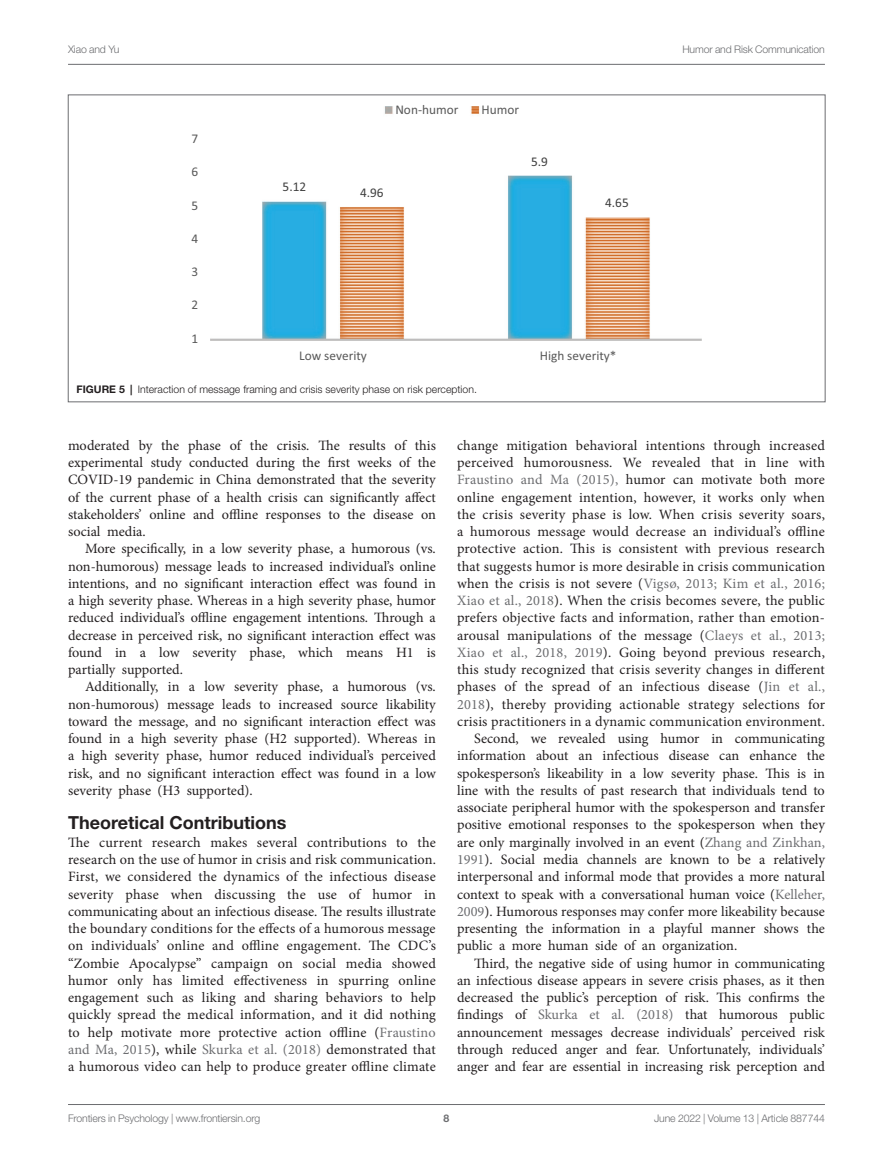
<style>
.page{position:relative;width:893px;height:1170px;background:#fff}
.page>*{position:absolute;margin:0;border:0;box-sizing:border-box;transform-origin:0 0}
.HEAD_2{font:700 18px "Helvetica Neue LT Std";color:#231f20}
.TEXT_FLUSH{font:14.25px/17.2px "Minion Pro";letter-spacing:.005em;color:#231f20;text-align:justify}
.TEXT{font:14.25px/17.2px "Minion Pro";color:#231f20;text-align:justify}
.t1{font:13.35px "Calibri";color:#595959}
.t2{font:13.35px "Calibri";color:#404040}
.t3{font:300 10.5px "Helvetica Neue LT Std";letter-spacing:-.015em;color:#6c6d70}
.FIG_LEG{font:300 10.5px "Helvetica Neue LT Std";color:#231f20}
.t4{font:700 10.5px "Helvetica Neue LT Std";color:#6c6d70}
.s1{font-weight:700}
.s2{color:#6c6d70}
</style>
<div class="page">
<hr style="left:68px;top:64px;width:757px;height:1px;background:#6c6d70">
<hr style="left:68px;top:1104px;width:757px;height:1px;background:#6c6d70">
<img style="left:210px;top:106px;width:492px;height:234px">
<p class="t3" style="left:68px;top:42px;width:53px">Xiao and Yu</p>
<p class="t3" style="left:682px;top:42px;width:144px">Humor and Risk Communication</p>
<p class="t1" style="left:191px;top:129px;width:8px">7</p>
<p class="t1" style="left:191px;top:162px;width:8px">6</p>
<p class="t1" style="left:191px;top:196px;width:8px">5</p>
<p class="t1" style="left:191px;top:229px;width:8px">4</p>
<p class="t1" style="left:191px;top:262px;width:8px">3</p>
<p class="t1" style="left:191px;top:296px;width:8px">2</p>
<p class="t1" style="left:191px;top:329px;width:8px">1</p>
<p class="t2" style="left:283px;top:178px;width:25px">5.12</p>
<p class="t1" style="left:395px;top:100px;width:64px">Non-humor</p>
<p class="t1" style="left:482px;top:100px;width:39px">Humor</p>
<p class="t2" style="left:360px;top:183px;width:25px">4.96</p>
<p class="t2" style="left:531px;top:152px;width:18px">5.9</p>
<p class="t2" style="left:605px;top:193px;width:25px">4.65</p>
<p class="t1" style="left:299px;top:346px;width:69px">Low severity</p>
<p class="t1" style="left:540px;top:346px;width:78px">High severity*</p>
<p class="FIG_LEG" style="left:77px;top:383px;width:402px"><span class="s1">FIGURE 5 |</span> Interaction of message framing and crisis severity phase on risk perception.</p>
<p class="TEXT_FLUSH" style="left:68px;top:436px;width:369px">moderated by the phase of the crisis. The results of this experimental study conducted during the first weeks of the COVID-19 pandemic in China demonstrated that the severity of the current phase of a health crisis can significantly affect stakeholders’ online and offline responses to the disease on social media.</p>
<p class="TEXT" style="left:68px;top:540px;width:369px;text-indent:17px">More specifically, in a low severity phase, a humorous (vs. non-humorous) message leads to increased individual’s online intentions, and no significant interaction effect was found in a high severity phase. Whereas in a high severity phase, humor reduced individual’s offline engagement intentions. Through a decrease in perceived risk, no significant interaction effect was found in a low severity phase, which means H1 is partially supported.</p>
<p class="TEXT" style="left:68px;top:678px;width:369px;text-indent:17px">Additionally, in a low severity phase, a humorous (vs. non-humorous) message leads to increased source likability toward the message, and no significant interaction effect was found in a high severity phase (H2 supported). Whereas in a high severity phase, humor reduced individual’s perceived risk, and no significant interaction effect was found in a low severity phase (H3 supported).</p>
<p class="HEAD_2" style="left:68px;top:811px;width:220px">Theoretical Contributions</p>
<p class="TEXT_FLUSH" style="left:68px;top:833px;width:369px">The current research makes several contributions to the research on the use of humor in crisis and risk communication.<br>First, we considered the dynamics of the infectious disease severity phase when discussing the use of humor in communicating about an infectious disease. The results illustrate the boundary conditions for the effects of a humorous message on individuals’ online and offline engagement. The CDC’s “Zombie Apocalypse” campaign on social media showed humor only has limited effectiveness in spurring online engagement such as liking and sharing behaviors to help quickly spread the medical information, and it did nothing to help motivate more protective action offline (<span class="s2">Fraustino and Ma, 2015</span>), while <span class="s2">Skurka et al. (2018)</span> demonstrated that a humorous video can help to produce greater offline climate</p>
<p class="TEXT_FLUSH" style="left:457px;top:436px;width:369px">change mitigation behavioral intentions through increased perceived humorousness. We revealed that in line with <span class="s2">Fraustino and Ma (2015),</span> humor can motivate both more online engagement intention, however, it works only when the crisis severity phase is low. When crisis severity soars, a humorous message would decrease an individual’s offline protective action. This is consistent with previous research that suggests humor is more desirable in crisis communication when the crisis is not severe (<span class="s2">Vigsø, 2013; Kim et al., 2016; Xiao et al., 2018</span>). When the crisis becomes severe, the public prefers objective facts and information, rather than emotion&shy;arousal manipulations of the message (<span class="s2">Claeys et al., 2013; Xiao et al., 2018, 2019</span>). Going beyond previous research, this study recognized that crisis severity changes in different phases of the spread of an infectious disease (<span class="s2">Jin et al., 2018</span>), thereby providing actionable strategy selections for crisis practitioners in a dynamic communication environment.</p>
<p class="TEXT" style="left:457px;top:730px;width:369px;text-indent:17px">Second, we revealed using humor in communicating information about an infectious disease can enhance the spokesperson’s likeability in a low severity phase. This is in line with the results of past research that individuals tend to associate peripheral humor with the spokesperson and transfer positive emotional responses to the spokesperson when they are only marginally involved in an event (<span class="s2">Zhang and Zinkhan, 1991</span>). Social media channels are known to be a relatively interpersonal and informal mode that provides a more natural context to speak with a conversational human voice (<span class="s2">Kelleher, 2009</span>). Humorous responses may confer more likeability because presenting the information in a playful manner shows the public a more human side of an organization.</p>
<p class="TEXT" style="left:457px;top:954px;width:369px;text-indent:17px">Third, the negative side of using humor in communicating an infectious disease appears in severe crisis phases, as it then decreased the public’s perception of risk. This confirms the findings of <span class="s2">Skurka et al. (2018)</span> that humorous public announcement messages decrease individuals’ perceived risk through reduced anger and fear. Unfortunately, individuals’ anger and fear are essential in increasing risk perception and</p>
<p class="t3" style="left:68px;top:1111px;width:194px">Frontiers in Psychology | www.frontiersin.org</p>
<p class="t4" style="left:444px;top:1111px;width:7px">8</p>
<p class="t3" style="left:654px;top:1111px;width:172px">June 2022 | Volume 13 | Article 887744</p>
</div>
